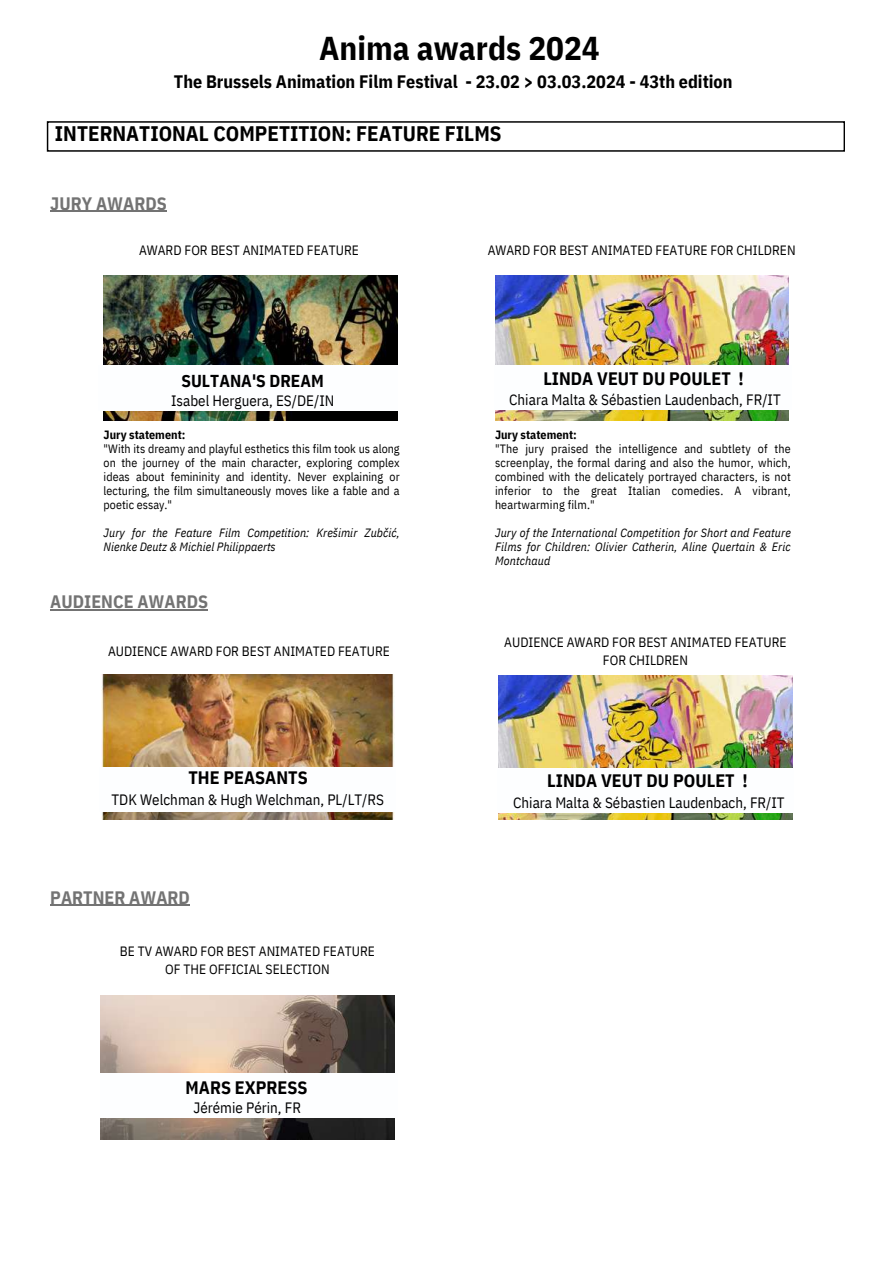
<style>
.page{position:relative;width:894px;height:1264px;background:#fff}
.page>*{position:absolute;margin:0;border:0;box-sizing:border-box;transform-origin:0 0}
.t1{font:700 33px "IBM Plex Sans Cond";color:#000}
.t2{font:700 21px "IBM Plex Sans Cond";color:#000}
.t3{font:700 18px "IBM Plex Sans Cond";color:#000}
.t4{font:700 18px "IBM Plex Sans Cond";color:#737373}
.t5{font:700 17.25px "IBM Plex Sans Cond";color:#000}
.t6{font:15px "IBM Plex Sans Cond";color:#000}
.t7{font:13.5px/18px "IBM Plex Sans Cond";color:#000;text-align:center}
.t8{font:12px/14px "IBM Plex Sans Cond";letter-spacing:.01em;color:#000;text-align:justify}
.t9{font:italic 12px/14px "IBM Plex Sans Cond";letter-spacing:.005em;color:#000}
.t10{font:700 12px "IBM Plex Sans Cond";color:#000}
</style>
<div class="page">
<img style="left:104px;top:275px;width:293px;height:145px">
<img style="left:495px;top:275px;width:293px;height:145px">
<img style="left:102px;top:674px;width:292px;height:145px">
<img style="left:498px;top:675px;width:294px;height:145px">
<img style="left:101px;top:995px;width:293px;height:144px">
<div style="left:98px;top:365px;width:299px;height:45px;background:#fdfeff"></div>
<div style="left:100px;top:1072px;width:297px;height:45px;background:#fdfeff"></div>
<div style="left:99px;top:767px;width:296px;height:44px;background:#fdfeff"></div>
<svg style="left:47px;top:121px;width:797px;height:31px"></svg>
<div style="left:494px;top:365px;width:298px;height:45px;background:#fdfeff"></div>
<div style="left:497px;top:768px;width:296px;height:44px;background:#fdfeff"></div>
<hr style="left:50px;top:211px;width:117px;height:1px;background:#737373">
<hr style="left:50px;top:609px;width:158px;height:1px;background:#737373">
<hr style="left:50px;top:904px;width:140px;height:2px;background:#737373">
<h1 class="t1" style="left:319px;top:26px;width:282px">Anima awards 2024</h1>
<h3 class="t3" style="left:174px;top:69px;width:560px">The Brussels Animation Film Festival - 23.02 &gt; 03.03.2024 - 43th edition</h3>
<h2 class="t2" style="left:55px;top:120px;width:448px">INTERNATIONAL COMPETITION: FEATURE FILMS</h2>
<h3 class="t4" style="left:50px;top:191px;width:118px">JURY AWARDS</h3>
<p class="t7" style="left:139px;top:241px;width:221px">AWARD FOR BEST ANIMATED FEATURE</p>
<p class="t7" style="left:487px;top:241px;width:309px">AWARD FOR BEST ANIMATED FEATURE FOR CHILDREN</p>
<h3 class="t5" style="left:181px;top:369px;width:144px">SULTANA'S DREAM</h3>
<p class="t6" style="left:171px;top:391px;width:165px">Isabel Herguera, ES/DE/IN</p>
<p class="t10" style="left:104px;top:426px;width:83px">Jury statement:</p>
<p class="t8" style="left:104px;top:441px;width:297px">"With its dreamy and playful esthetics this film took us along on the journey of the main character, exploring complex ideas about femininity and identity. Never explaining or lecturing, the film simultaneously moves like a fable and a poetic essay."</p>
<p class="t9" style="left:104px;top:525px;width:297px">Jury for the Feature Film Competition: Krešimir Zubčić,<br>Nienke Deutz &amp; Michiel Philippaerts</p>
<h3 class="t4" style="left:50px;top:590px;width:159px">AUDIENCE AWARDS</h3>
<p class="t7" style="left:108px;top:642px;width:283px">AUDIENCE AWARD FOR BEST ANIMATED FEATURE</p>
<h3 class="t3" style="left:188px;top:765px;width:121px">THE PEASANTS</h3>
<p class="t6" style="left:111px;top:789px;width:274px">TDK Welchman &amp; Hugh Welchman, PL/LT/RS</p>
<h3 class="t4" style="left:50px;top:885px;width:141px">PARTNER AWARD</h3>
<p class="t7" style="left:120px;top:941px;width:256px">BE TV AWARD FOR BEST ANIMATED FEATURE<br>OF THE OFFICIAL SELECTION</p>
<h3 class="t3" style="left:186px;top:1075px;width:123px">MARS EXPRESS</h3>
<p class="t6" style="left:193px;top:1097px;width:109px">Jérémie Périn, FR</p>
<h3 class="t3" style="left:543px;top:366px;width:202px">LINDA VEUT DU POULET !</h3>
<p class="t6" style="left:509px;top:390px;width:273px">Chiara Malta &amp; Sébastien Laudenbach, FR/IT</p>
<p class="t10" style="left:495px;top:426px;width:83px">Jury statement:</p>
<p class="t8" style="left:495px;top:441px;width:297px">"The jury praised the intelligence and subtlety of the screenplay, the formal daring and also the humor, which, combined with the delicately portrayed characters, is not inferior to the great Italian comedies. A vibrant, heartwarming film."</p>
<p class="t9" style="left:495px;top:525px;width:297px;text-align:justify">Jury of the International Competition for Short and Feature Films for Children: Olivier Catherin, Aline Quertain &amp; Eric Montchaud</p>
<p class="t7" style="left:504px;top:633px;width:284px">AUDIENCE AWARD FOR BEST ANIMATED FEATURE<br>FOR CHILDREN</p>
<h3 class="t3" style="left:547px;top:768px;width:202px">LINDA VEUT DU POULET !</h3>
<p class="t6" style="left:513px;top:792px;width:273px">Chiara Malta &amp; Sébastien Laudenbach, FR/IT</p>
</div>
